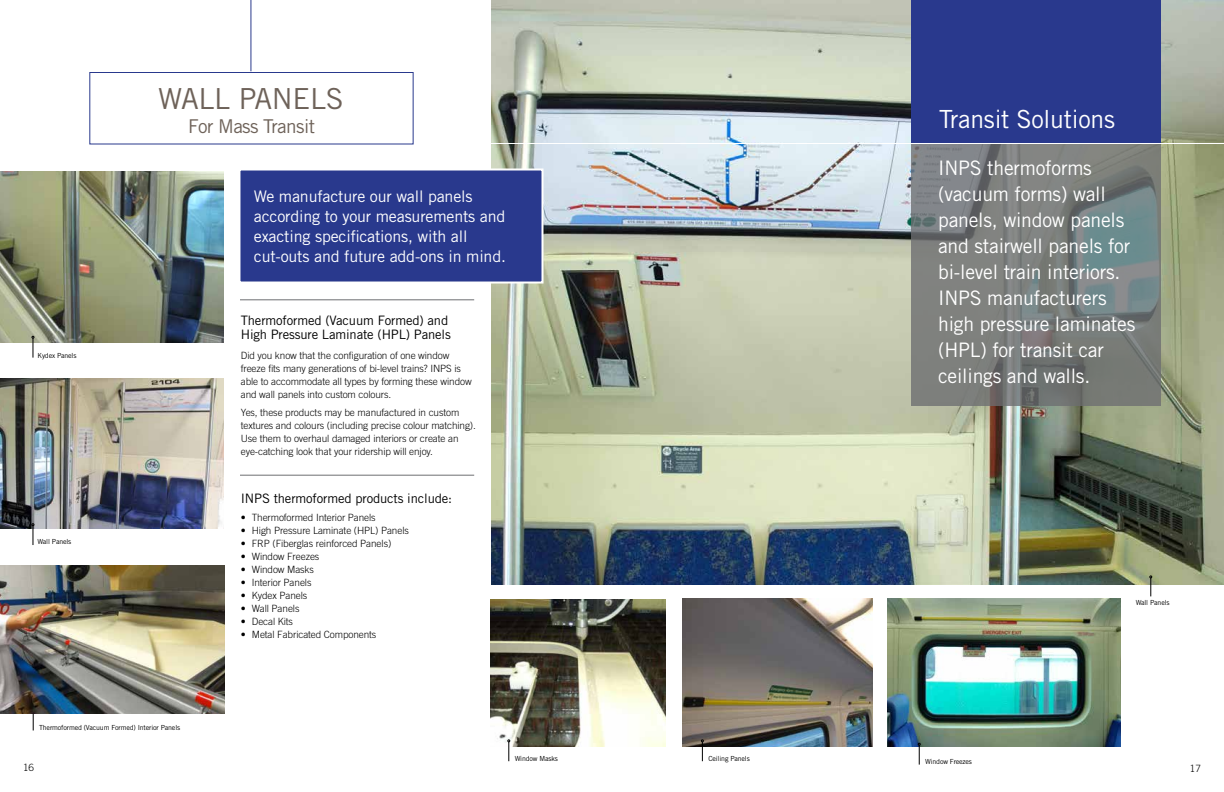
<style>
.page{position:relative;width:1224px;height:792px;background:#fff}
.page>*{position:absolute;margin:0;border:0;box-sizing:border-box;transform-origin:0 0}
.t1{font:31px "Trade Gothic";letter-spacing:-.01em;color:#fff}
.t2{font:29px "Trade Gothic";letter-spacing:-.01em;color:#6e6259}
.t3{font:25px "Trade Gothic";letter-spacing:-.01em;color:#fff}
.t4{font:20px/26px "Trade Gothic";letter-spacing:-.01em;color:#fff}
.t5{font:19px "Trade Gothic";letter-spacing:-.03em;color:#6e6259}
.t6{font:16px/20px "Trade Gothic";letter-spacing:-.01em;color:#fff}
.t7{font:13px/14px "Trade Gothic";letter-spacing:-.01em;color:#000}
.t8{font:300 10px/13px "Trade Gothic";letter-spacing:-.01em;color:#000}
.t9{font:300 10px "Trade Gothic LT Std";color:#000}
.t10{font:7px "Trade Gothic";letter-spacing:-.02em;color:#000}
</style>
<div class="page">
<img style="left:492px;top:0;width:732px;height:584px">
<div style="left:89px;top:72px;width:325px;height:72px;border:1px solid #29398d"></div>
<hr style="left:250px;top:0;width:1px;height:71px;background:#29398d">
<img style="left:0;top:171px;width:224px;height:172px">
<hr style="left:240px;top:300px;width:234px;height:1px;background:#6d6e71">
<hr style="left:240px;top:475px;width:234px;height:1px;background:#6d6e71">
<div style="left:238px;top:168px;width:306px;height:116px;background:#29398d;border:2px solid #fff"></div>
<hr style="left:476px;top:143px;width:135px;height:1px;background:#fff">
<svg style="left:911px;top:144px;width:250px;height:262px;background:#797e7d"></svg>
<div style="left:911px;top:0;width:250px;height:144px;background:#29398d"></div>
<img style="left:887px;top:599px;width:233px;height:147px">
<img style="left:682px;top:599px;width:191px;height:148px">
<svg style="left:1150px;top:576px;width:2px;height:20px"></svg>
<svg style="left:32px;top:713px;width:2px;height:17px"></svg>
<svg style="left:701px;top:740px;width:3px;height:21px"></svg>
<svg style="left:918px;top:743px;width:2px;height:22px"></svg>
<hr style="left:611px;top:143px;width:613px;height:1px;background:#fff">
<img style="left:0;top:378px;width:224px;height:150px">
<img style="left:0;top:565px;width:225px;height:148px">
<svg style="left:32px;top:336px;width:2px;height:22px"></svg>
<svg style="left:32px;top:523px;width:2px;height:22px"></svg>
<img style="left:491px;top:600px;width:175px;height:147px">
<svg style="left:508px;top:740px;width:2px;height:21px"></svg>
<h2 class="t2" style="left:158px;top:81px;width:187px">WALL PANELS</h2>
<h3 class="t5" style="left:188px;top:114px;width:128px">For Mass Transit</h3>
<p class="t10" style="left:37px;top:351px;width:41px">Kydex Panels</p>
<p class="t10" style="left:37px;top:538px;width:35px">Wall Panels</p>
<p class="t10" style="left:39px;top:724px;width:143px">Thermoformed (Vacuum Formed) Interior Panels</p>
<h3 class="t6" style="left:254px;top:186px;width:254px">We manufacture our wall panels according to your measurements and exacting specifications, with all cut-outs and future add-ons in mind.</h3>
<h3 class="t7" style="left:241px;top:313px;width:212px">Thermoformed (Vacuum Formed) and<br>High Pressure Laminate (HPL) Panels</h3>
<p class="t8" style="left:241px;top:349px;width:232px">Did you know that the configuration of one window freeze fits many generations of bi-level trains? INPS is able to accommodate all types by forming these window and wall panels into custom colours.</p>
<p class="t8" style="left:241px;top:406px;width:237px">Yes, these products may be manufactured in custom textures and colours (including precise colour matching).<br>Use them to overhaul damaged interiors or create an eye-catching look that your ridership will enjoy.</p>
<h3 class="t7" style="left:241px;top:491px;width:213px">INPS thermoformed products include:</h3>
<p class="t8" style="left:241px;top:511px;width:136px">• Thermoformed Interior Panels</p>
<p class="t8" style="left:241px;top:524px;width:170px">• High Pressure Laminate (HPL) Panels</p>
<p class="t8" style="left:241px;top:537px;width:152px">• FRP (Fiberglas reinforced Panels)</p>
<p class="t8" style="left:241px;top:550px;width:80px">• Window Freezes</p>
<p class="t8" style="left:241px;top:563px;width:75px">• Window Masks</p>
<p class="t8" style="left:241px;top:576px;width:72px">• Interior Panels</p>
<p class="t8" style="left:241px;top:589px;width:68px">• Kydex Panels</p>
<p class="t8" style="left:241px;top:602px;width:60px">• Wall Panels</p>
<p class="t8" style="left:241px;top:615px;width:54px">• Decal Kits</p>
<p class="t8" style="left:241px;top:628px;width:137px">• Metal Fabricated Components</p>
<h1 class="t1" style="left:928px;top:96px;width:149px">HEADLINE</h1>
<h3 class="t3" style="left:939px;top:104px;width:177px">Transit Solutions</h3>
<h3 class="t4" style="left:938px;top:155px;width:199px">INPS thermoforms (vacuum forms) wall panels, window panels and stairwell panels for bi-level train interiors.<br>INPS manufacturers high pressure laminates (HPL) for transit car ceilings and walls.</h3>
<p class="t10" style="left:1136px;top:598px;width:35px">Wall Panels</p>
<p class="t10" style="left:515px;top:754px;width:45px">Window Masks</p>
<p class="t10" style="left:708px;top:754px;width:43px">Ceiling Panels</p>
<p class="t10" style="left:925px;top:758px;width:48px">Window Freezes</p>
<p class="t9" style="left:23px;top:761px;width:12px">16</p>
<p class="t9" style="left:1190px;top:762px;width:12px">17</p>
</div>
